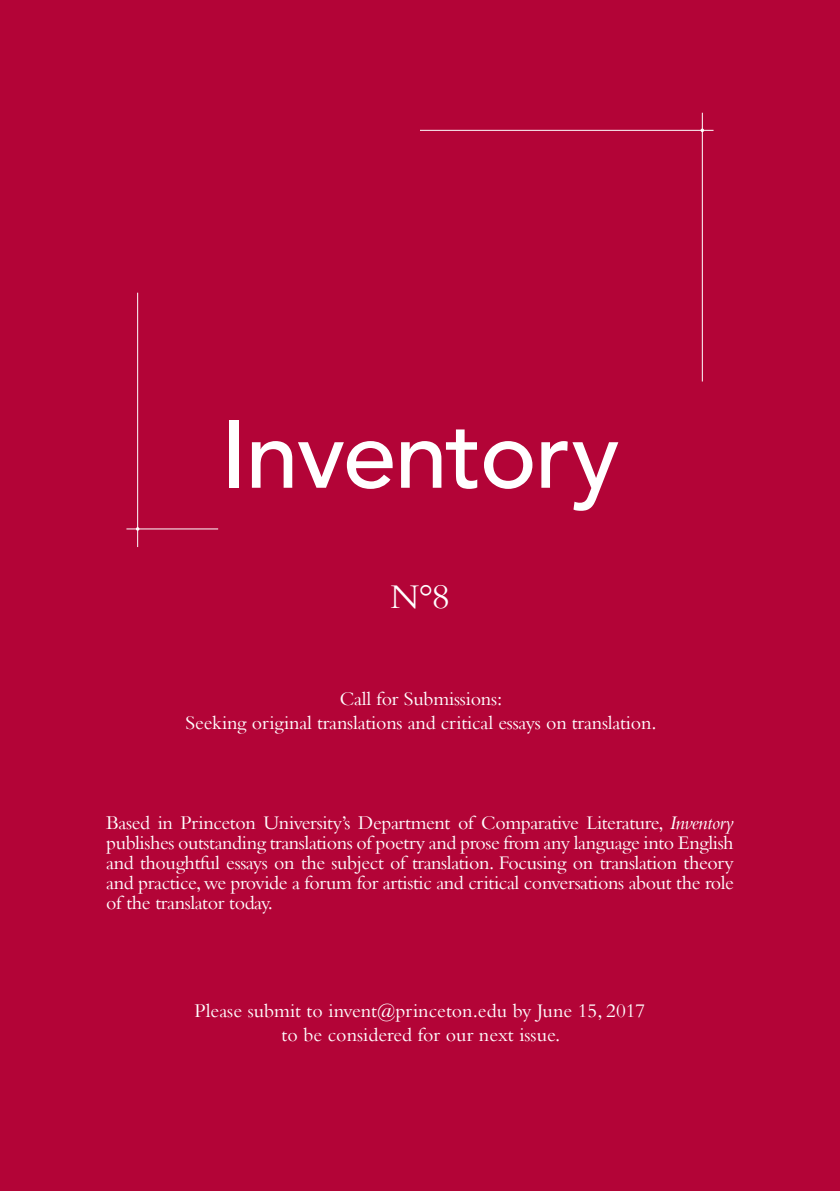
<style>
.page{position:relative;width:840px;height:1191px;background:#fff}
.page>*{position:absolute;margin:0;border:0;box-sizing:border-box;transform-origin:0 0}
.t1{font:500 96px "Avenir LT";letter-spacing:-.02em;color:#fff}
.t2{font:36px "Bembo";color:#fff}
.t3{font:20px/20px "Bembo";letter-spacing:-.01em;color:#fff;text-align:justify}
.s1{font-style:italic}
</style>
<div class="page">
<div style="left:0;top:0;width:839px;height:1191px;background:#b30437"></div>
<hr style="left:420px;top:130px;width:293px;height:1px;background:#fff">
<hr style="left:126px;top:528px;width:92px;height:1px;background:#fff">
<hr style="left:701px;top:113px;width:1px;height:268px;background:#fff">
<hr style="left:137px;top:293px;width:1px;height:254px;background:#fff">
<p class="t1" style="left:220px;top:399px;width:400px">Inventory</p>
<p class="t2" style="left:390px;top:575px;width:61px">N°8</p>
<p class="t3" style="left:339px;top:688px;width:164px">Call for Submissions:</p>
<p class="t3" style="left:185px;top:712px;width:472px">Seeking original translations and critical essays on translation.</p>
<p class="t3" style="left:106px;top:812px;width:628px">Based in Princeton University’s Department of Comparative Literature, <span class="s1">Inventory </span>publishes outstanding translations of poetry and prose from any language into English and thoughtful essays on the subject of translation. Focusing on translation theory and practice, we provide a forum for artistic and critical conversations about the role of the translator today.</p>
<p class="t3" style="left:194px;top:1000px;width:452px">Please submit to invent@princeton.edu by June 15, 2017</p>
<p class="t3" style="left:281px;top:1024px;width:280px">to be considered for our next issue.</p>
</div>
